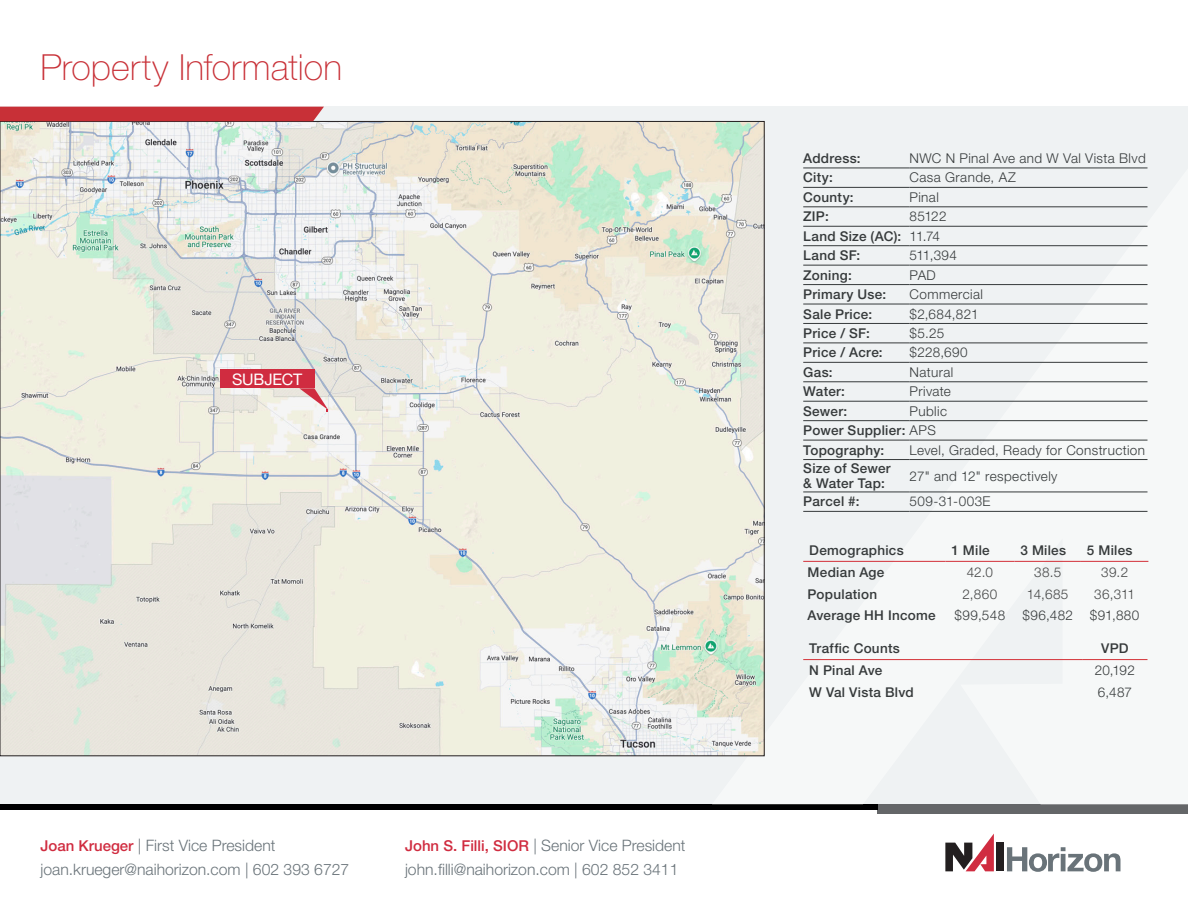
<style>
.page{position:relative;width:1188px;height:918px;background:#fff}
.page>*{position:absolute;margin:0;border:0;box-sizing:border-box;transform-origin:0 0}
.Page_Headlines{font:100 36px "Helvetica Neue LT Std";letter-spacing:.005em;color:#c83037}
.Street_Names{font:15.9px "Helvetica Neue LT Std";letter-spacing:-.01em;color:#fff}
.t1{font:300 15.75px/24px "Helvetica Neue LT Std";color:#697379}
.Chart_Col_1{font:500 13.5px/15px "Helvetica Neue LT Std";letter-spacing:.02em;color:#363a3b}
.Chart_text{font:300 13.5px "Helvetica Neue LT Std";letter-spacing:.03em;color:#363a3b}
.Chart_text-2{font:300 13.5px "Helvetica Neue LT Std";letter-spacing:.03em;color:#464747}
.s1{font-weight:500;font-size:15px;color:#d02c40}
.s2{font-weight:300}
</style>
<div class="page">
<div style="left:0;top:107px;width:1188px;height:703px;background:#eff2f3"></div>
<div style="left:878px;top:805px;width:310px;height:9px;background:#646668"></div>
<div style="left:996px;top:843px;width:8px;height:28px;background:#231f20"></div>
<svg style="left:945px;top:834px;width:49px;height:37px"></svg>
<svg style="left:1007px;top:847px;width:113px;height:25px"></svg>
<div style="left:0;top:805px;width:878px;height:5px;background:#000001"></div>
<svg style="left:712px;top:168px;width:476px;height:637px"></svg>
<img style="left:2px;top:123px;width:760px;height:631px">
<div style="left:220px;top:369px;width:95px;height:19px;background:#d02c40"></div>
<svg style="left:299px;top:388px;width:29px;height:23px"></svg>
<hr style="left:803px;top:168px;width:107px;height:1px;background:#363a3b">
<hr style="left:910px;top:168px;width:237px;height:1px;background:#363a3b">
<hr style="left:803px;top:187px;width:107px;height:1px;background:#363a3b">
<hr style="left:910px;top:187px;width:237px;height:1px;background:#363a3b">
<hr style="left:803px;top:207px;width:107px;height:1px;background:#363a3b">
<hr style="left:910px;top:207px;width:237px;height:1px;background:#363a3b">
<hr style="left:803px;top:226px;width:107px;height:1px;background:#363a3b">
<hr style="left:910px;top:226px;width:237px;height:1px;background:#363a3b">
<hr style="left:803px;top:245px;width:107px;height:1px;background:#363a3b">
<hr style="left:910px;top:245px;width:237px;height:1px;background:#363a3b">
<hr style="left:803px;top:265px;width:107px;height:1px;background:#363a3b">
<hr style="left:910px;top:265px;width:237px;height:1px;background:#363a3b">
<hr style="left:803px;top:284px;width:107px;height:1px;background:#363a3b">
<hr style="left:910px;top:284px;width:237px;height:1px;background:#363a3b">
<hr style="left:803px;top:304px;width:107px;height:1px;background:#363a3b">
<hr style="left:910px;top:304px;width:237px;height:1px;background:#363a3b">
<hr style="left:803px;top:323px;width:107px;height:1px;background:#363a3b">
<hr style="left:910px;top:323px;width:237px;height:1px;background:#363a3b">
<hr style="left:803px;top:343px;width:107px;height:1px;background:#363a3b">
<hr style="left:910px;top:343px;width:237px;height:1px;background:#363a3b">
<hr style="left:803px;top:362px;width:107px;height:1px;background:#363a3b">
<hr style="left:910px;top:362px;width:237px;height:1px;background:#363a3b">
<hr style="left:803px;top:382px;width:107px;height:1px;background:#363a3b">
<hr style="left:910px;top:382px;width:237px;height:1px;background:#363a3b">
<hr style="left:803px;top:401px;width:107px;height:1px;background:#363a3b">
<hr style="left:910px;top:401px;width:237px;height:1px;background:#363a3b">
<hr style="left:803px;top:420px;width:107px;height:1px;background:#363a3b">
<hr style="left:910px;top:420px;width:237px;height:1px;background:#363a3b">
<hr style="left:803px;top:440px;width:107px;height:1px;background:#363a3b">
<hr style="left:910px;top:440px;width:237px;height:1px;background:#363a3b">
<hr style="left:803px;top:459px;width:107px;height:1px;background:#363a3b">
<hr style="left:910px;top:459px;width:237px;height:1px;background:#363a3b">
<hr style="left:803px;top:492px;width:107px;height:1px;background:#363a3b">
<hr style="left:910px;top:492px;width:237px;height:1px;background:#363a3b">
<hr style="left:803px;top:511px;width:107px;height:1px;background:#363a3b">
<hr style="left:910px;top:511px;width:237px;height:1px;background:#363a3b">
<hr style="left:803px;top:659px;width:279px;height:1px;background:#d43238">
<hr style="left:1082px;top:659px;width:66px;height:1px;background:#d43238">
<hr style="left:803px;top:561px;width:142px;height:1px;background:#d32f38">
<hr style="left:945px;top:561px;width:69px;height:1px;background:#d32f38">
<hr style="left:1014px;top:561px;width:67px;height:1px;background:#d32f38">
<hr style="left:1081px;top:561px;width:67px;height:1px;background:#d32f38">
<div style="left:0;top:107px;width:324px;height:14px;background:#c83037"></div>
<p class="Page_Headlines" style="left:40px;top:46px;width:303px">Property Information</p>
<p class="Street_Names" style="left:232px;top:369px;width:72px">SUBJECT</p>
<p class="t1" style="left:40px;top:833px;width:310px"><span class="s1">Joan Krueger</span> | First Vice President joan.krueger@naihorizon.com | 602 393 6727</p>
<p class="t1" style="left:405px;top:833px;width:282px"><span class="s1">John S. Filli, SIOR</span> | Senior Vice President john.filli@naihorizon.com | 602 852 3411</p>
<p class="Chart_Col_1" style="left:803px;top:151px;width:59px">Address:</p>
<p class="Chart_text" style="left:910px;top:150px;width:238px">NWC N Pinal Ave and W Val Vista Blvd</p>
<p class="Chart_Col_1" style="left:803px;top:170px;width:31px">City:</p>
<p class="Chart_text" style="left:910px;top:169px;width:108px">Casa Grande, AZ</p>
<p class="Chart_Col_1" style="left:803px;top:189px;width:52px">County:</p>
<p class="Chart_text" style="left:910px;top:189px;width:31px">Pinal</p>
<p class="Chart_Col_1" style="left:803px;top:209px;width:27px">ZIP:</p>
<p class="Chart_text" style="left:910px;top:208px;width:38px">85122</p>
<p class="Chart_Col_1" style="left:803px;top:228px;width:100px">Land Size (AC):</p>
<p class="Chart_text" style="left:910px;top:228px;width:32px">11.74</p>
<p class="Chart_Col_1" style="left:803px;top:248px;width:59px">Land SF:</p>
<p class="Chart_text" style="left:910px;top:247px;width:49px">511,394</p>
<p class="Chart_Col_1" style="left:803px;top:267px;width:50px">Zoning:</p>
<p class="Chart_text" style="left:910px;top:267px;width:28px">PAD</p>
<p class="Chart_Col_1" style="left:803px;top:287px;width:85px">Primary Use:</p>
<p class="Chart_text" style="left:910px;top:286px;width:75px">Commercial</p>
<p class="Chart_Col_1" style="left:803px;top:306px;width:71px">Sale Price:</p>
<p class="Chart_text" style="left:910px;top:306px;width:70px">$2,684,821</p>
<p class="Chart_Col_1" style="left:803px;top:326px;width:68px">Price / SF:</p>
<p class="Chart_text" style="left:910px;top:325px;width:36px">$5.25</p>
<p class="Chart_Col_1" style="left:803px;top:345px;width:81px">Price / Acre:</p>
<p class="Chart_text" style="left:910px;top:344px;width:60px">$228,690</p>
<p class="Chart_Col_1" style="left:803px;top:364px;width:31px">Gas:</p>
<p class="Chart_text" style="left:910px;top:364px;width:45px">Natural</p>
<p class="Chart_Col_1" style="left:803px;top:384px;width:43px">Water:</p>
<p class="Chart_text" style="left:910px;top:383px;width:43px">Private</p>
<p class="Chart_Col_1" style="left:803px;top:403px;width:46px">Sewer:</p>
<p class="Chart_text" style="left:910px;top:403px;width:39px">Public</p>
<p class="Chart_Col_1" style="left:803px;top:423px;width:134px">Power Supplier: <span class="s2">APS</span></p>
<p class="Chart_Col_1" style="left:803px;top:442px;width:83px">Topography:</p>
<p class="Chart_text" style="left:910px;top:442px;width:237px">Level, Graded, Ready for Construction</p>
<p class="Chart_Col_1" style="left:803px;top:461px;width:89px">Size of Sewer &amp; Water Tap:</p>
<p class="Chart_text" style="left:910px;top:468px;width:149px">27" and 12" respectively</p>
<p class="Chart_Col_1" style="left:803px;top:494px;width:58px">Parcel #:</p>
<p class="Chart_text" style="left:910px;top:493px;width:83px">509-31-003E</p>
<p class="Chart_Col_1" style="left:809px;top:543px;width:96px">Demographics</p>
<p class="Chart_Col_1" style="left:951px;top:543px;width:40px">1 Mile</p>
<p class="Chart_Col_1" style="left:1020px;top:543px;width:47px">3 Miles</p>
<p class="Chart_Col_1" style="left:1087px;top:543px;width:47px">5 Miles</p>
<p class="Chart_Col_1" style="left:808px;top:565px;width:78px">Median Age</p>
<p class="Chart_text-2" style="left:967px;top:564px;width:28px">42.0</p>
<p class="Chart_text-2" style="left:1034px;top:564px;width:29px">38.5</p>
<p class="Chart_text-2" style="left:1101px;top:564px;width:29px">39.2</p>
<p class="Chart_Col_1" style="left:808px;top:586px;width:71px">Population</p>
<p class="Chart_text-2" style="left:963px;top:586px;width:36px">2,860</p>
<p class="Chart_text-2" style="left:1027px;top:586px;width:43px">14,685</p>
<p class="Chart_text-2" style="left:1094px;top:586px;width:42px">36,311</p>
<p class="Chart_Col_1" style="left:808px;top:608px;width:130px">Average HH Income</p>
<p class="Chart_text" style="left:955px;top:607px;width:52px">$99,548</p>
<p class="Chart_text" style="left:1022px;top:607px;width:52px">$96,482</p>
<p class="Chart_text" style="left:1090px;top:607px;width:51px">$91,880</p>
<p class="Chart_Col_1" style="left:809px;top:641px;width:92px">Traffic Counts</p>
<p class="Chart_Col_1" style="left:1101px;top:641px;width:29px">VPD</p>
<p class="Chart_Col_1" style="left:809px;top:663px;width:75px">N Pinal Ave</p>
<p class="Chart_text" style="left:1095px;top:662px;width:42px">20,192</p>
<p class="Chart_Col_1" style="left:809px;top:684px;width:106px">W Val Vista Blvd</p>
<p class="Chart_text" style="left:1098px;top:684px;width:36px">6,487</p>
</div>
